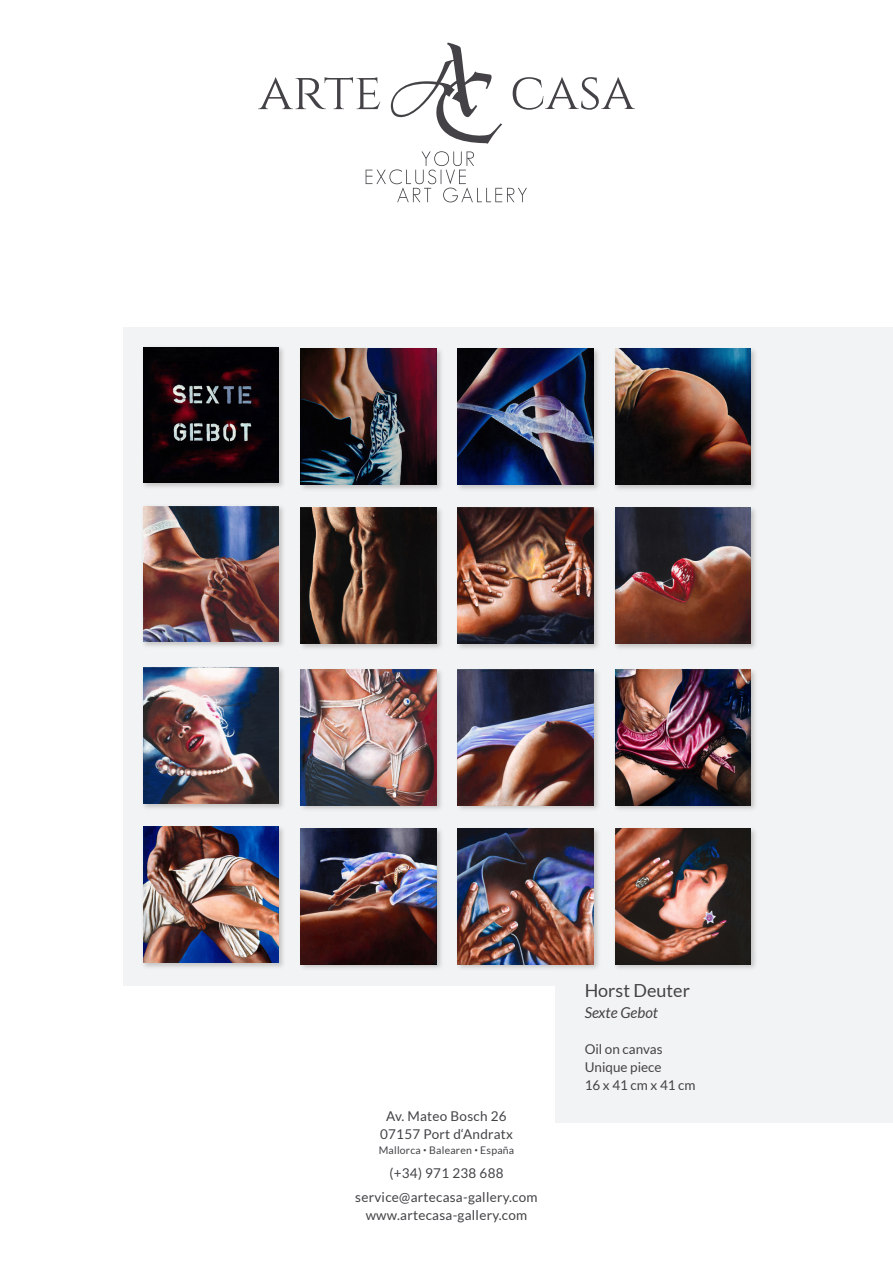
<style>
.page{position:relative;width:893px;height:1263px;background:#fff}
.page>*{position:absolute;margin:0;border:0;box-sizing:border-box;transform-origin:0 0}
.t1{font:18px "Lato";color:#444246}
.t2{font:italic 15px "Lato";color:#444246}
.t3{font:13.5px/18px "Lato";letter-spacing:.02em;color:#444246;text-align:center}
.t4{font:13.5px/18px "Lato";color:#444246}
.t5{font:10.5px "Lato";letter-spacing:.02em;color:#444246}
</style>
<div class="page">
<svg style="left:513px;top:77px;width:122px;height:33px"></svg>
<svg style="left:258px;top:77px;width:122px;height:32px"></svg>
<svg style="left:391px;top:43px;width:111px;height:101px"></svg>
<svg style="left:366px;top:151px;width:161px;height:51px"></svg>
<div style="left:123px;top:327px;width:770px;height:659px;background:#f2f3f4"></div>
<div style="left:141px;top:345px;width:146px;height:145px;background:#231f20;opacity:.23"></div>
<img style="left:143px;top:347px;width:136px;height:136px">
<div style="left:555px;top:952px;width:338px;height:171px;background:#f2f3f4"></div>
<div style="left:298px;top:347px;width:146px;height:145px;background:#231f20;opacity:.23"></div>
<img style="left:300px;top:349px;width:136px;height:135px">
<div style="left:456px;top:347px;width:145px;height:145px;background:#231f20;opacity:.23"></div>
<img style="left:458px;top:349px;width:136px;height:135px">
<div style="left:613px;top:347px;width:146px;height:145px;background:#231f20;opacity:.23"></div>
<img style="left:615px;top:349px;width:136px;height:135px">
<div style="left:141px;top:504px;width:146px;height:145px;background:#231f20;opacity:.23"></div>
<img style="left:143px;top:506px;width:136px;height:136px">
<div style="left:298px;top:506px;width:146px;height:145px;background:#231f20;opacity:.23"></div>
<img style="left:300px;top:508px;width:136px;height:135px">
<div style="left:456px;top:506px;width:145px;height:145px;background:#231f20;opacity:.23"></div>
<img style="left:458px;top:508px;width:136px;height:135px">
<div style="left:613px;top:506px;width:146px;height:145px;background:#231f20;opacity:.23"></div>
<img style="left:615px;top:508px;width:136px;height:135px">
<div style="left:141px;top:665px;width:146px;height:146px;background:#231f20;opacity:.23"></div>
<img style="left:143px;top:668px;width:136px;height:135px">
<div style="left:298px;top:667px;width:146px;height:146px;background:#231f20;opacity:.23"></div>
<img style="left:300px;top:669px;width:136px;height:136px">
<div style="left:456px;top:667px;width:145px;height:146px;background:#231f20;opacity:.23"></div>
<img style="left:458px;top:669px;width:136px;height:136px">
<div style="left:613px;top:667px;width:146px;height:146px;background:#231f20;opacity:.23"></div>
<img style="left:615px;top:669px;width:136px;height:136px">
<div style="left:141px;top:824px;width:146px;height:146px;background:#231f20;opacity:.23"></div>
<img style="left:143px;top:827px;width:136px;height:135px">
<div style="left:298px;top:826px;width:146px;height:146px;background:#231f20;opacity:.23"></div>
<img style="left:300px;top:828px;width:136px;height:136px">
<div style="left:456px;top:826px;width:145px;height:146px;background:#231f20;opacity:.23"></div>
<img style="left:458px;top:828px;width:136px;height:136px">
<div style="left:613px;top:826px;width:146px;height:146px;background:#231f20;opacity:.23"></div>
<img style="left:615px;top:828px;width:136px;height:136px">
<p class="t3" style="left:380px;top:1107px;width:134px">Av. Mateo Bosch 26<br>07157 Port d‘Andratx</p>
<p class="t5" style="left:379px;top:1144px;width:137px">Mallorca <sup>•</sup> Balearen <sup>•</sup> España</p>
<p class="t3" style="left:355px;top:1161px;width:184px;line-height:24px">(+34) 971 238 688 service@artecasa-gallery.com</p>
<p class="t3" style="left:366px;top:1206px;width:163px">www.artecasa-gallery.com</p>
<h1 class="t1" style="left:585px;top:979px;width:107px">Horst Deuter</h1>
<p class="t2" style="left:585px;top:1003px;width:75px">Sexte Gebot</p>
<p class="t4" style="left:585px;top:1040px;width:112px">Oil on canvas<br>Unique piece<br>16 x 41 cm x 41 cm</p>
</div>
